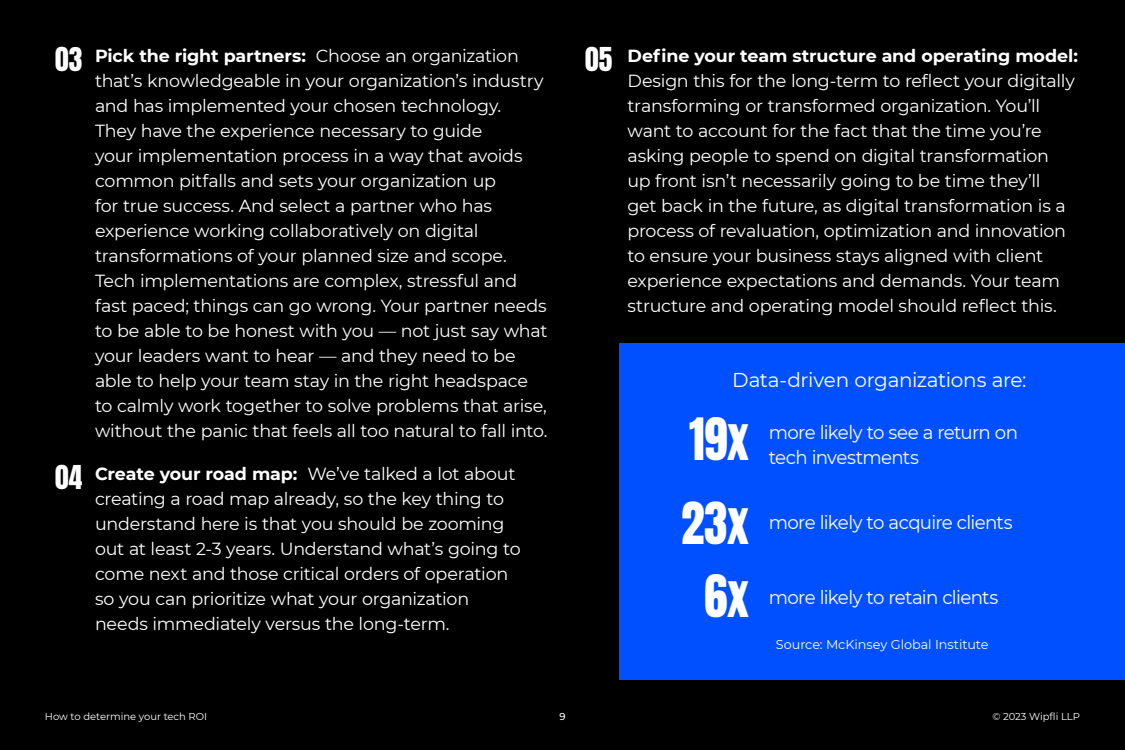
<style>
.page{position:relative;width:1125px;height:750px;background:#000}
.page>*{position:absolute;margin:0;border:0;box-sizing:border-box;transform-origin:0 0}
.t1{font:48.75px/84px "Anton";letter-spacing:-.01em;color:#fff}
.t2{font:27.5px "Anton";color:#fff}
.t3{font:20px "Montserrat";letter-spacing:-.02em;color:#fff}
.t4{font:18.75px/25.6px "Montserrat";letter-spacing:-.04em;color:#fff}
.t5{font:17.5px/25px "Montserrat";letter-spacing:-.015em;color:#fff}
.t6{font:700 17.5px "Montserrat";letter-spacing:-.01em;color:#fff}
.t7{font:12.88px "Montserrat";letter-spacing:-.005em;color:#fff}
.t8{font:10px "Montserrat";color:#fff}
.t9{font:500 10px "Montserrat";color:#fff}
.s1{font-weight:700}
</style>
<div class="page">
<div style="left:620px;top:343px;width:505px;height:337px;background:#0050ff"></div>
<h2 class="t2" style="left:55px;top:46px;width:29px">03</h2>
<h2 class="t2" style="left:585px;top:46px;width:29px">05</h2>
<p class="t5" style="left:95px;top:43px;width:454px"><span class="s1">Pick the right partners:</span> Choose an organization that’s knowledgeable in your organization’s industry and has implemented your chosen technology.<br>They have the experience necessary to guide<br>your implementation process in a way that avoids common pitfalls and sets your organization up<br>for true success. And select a partner who has experience working collaboratively on digital transformations of your planned size and scope.<br>Tech implementations are complex, stressful and fast paced; things can go wrong. Your partner needs to be able to be honest with you — not just say what your leaders want to hear — and they need to be able to help your team stay in the right headspace to calmly work together to solve problems that arise, without the panic that feels all too natural to fall into.</p>
<p class="t5" style="left:95px;top:460px;width:427px"><span class="s1">Create your road map:</span> We’ve talked a lot about creating a road map already, so the key thing to understand here is that you should be zooming out at least 2-3 years. Understand what’s going to come next and those critical orders of operation so you can prioritize what your organization needs immediately versus the long-term.</p>
<h2 class="t2" style="left:55px;top:463px;width:29px">04</h2>
<p class="t6" style="left:628px;top:43px;width:452px">Define your team structure and operating model:</p>
<p class="t5" style="left:628px;top:68px;width:449px">Design this for the long-term to reflect your digitally transforming or transformed organization. You’ll want to account for the fact that the time you’re asking people to spend on digital transformation up front isn’t necessarily going to be time they’ll<br>get back in the future, as digital transformation is a process of revaluation, optimization and innovation to ensure your business stays aligned with client experience expectations and demands. Your team structure and operating model should reflect this.</p>
<p class="t3" style="left:732px;top:366px;width:296px">Data-driven organizations are:</p>
<h1 class="t1" style="left:681px;top:401px;width:69px">19X<br>23X</h1>
<h1 class="t1" style="left:704px;top:559px;width:46px">6X</h1>
<p class="t4" style="left:769px;top:418px;width:251px">more likely to see a return on tech investments</p>
<p class="t4" style="left:769px;top:509px;width:246px">more likely to acquire clients</p>
<p class="t4" style="left:769px;top:584px;width:231px">more likely to retain clients</p>
<p class="t7" style="left:776px;top:635px;width:214px">Source: McKinsey Global Institute</p>
<p class="t8" style="left:45px;top:709px;width:164px">How to determine your tech ROI</p>
<p class="t9" style="left:559px;top:709px;width:8px">9</p>
<p class="t8" style="left:992px;top:709px;width:89px">© 2023 Wipfli LLP</p>
</div>
